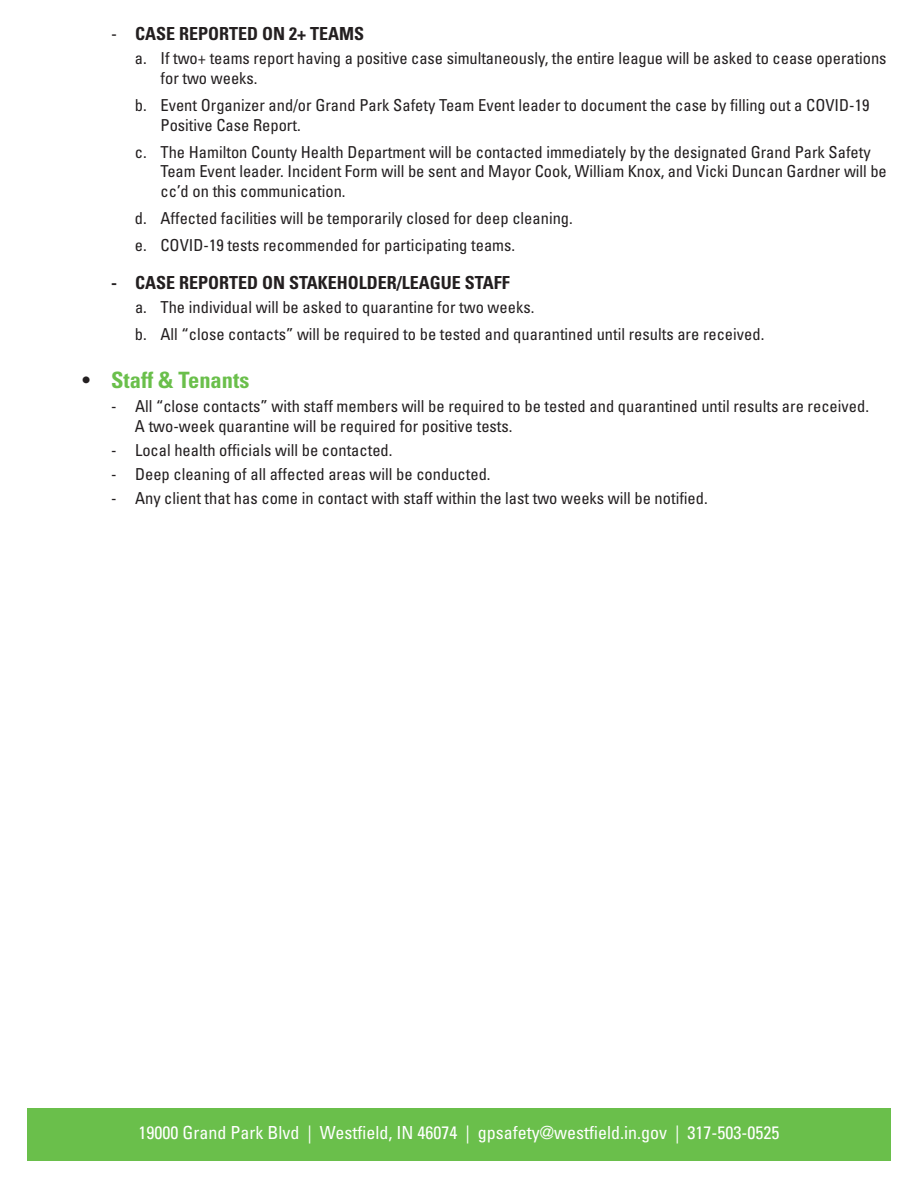
<style>
.page{position:relative;width:918px;height:1188px;background:#fff}
.page>*{position:absolute;margin:0;border:0;box-sizing:border-box;transform-origin:0 0}
.t1{font:700 condensed 22.5px "Univers LT Std";color:#6abf4b}
.t2{font:condensed 18px "Univers LT Std";color:#fff}
.t3{font:700 condensed 18px "Univers LT Std";color:#231f20}
.t4{font:condensed 16.5px/19.8px "Univers LT Std";color:#231f20}
.s1{font-weight:400}
.s2{font-weight:400;color:#231f20}
</style>
<div class="page">
<div style="left:27px;top:1108px;width:864px;height:53px;background:#6abf4b"></div>
<p class="t3" style="left:111px;top:23px;width:255px"><span class="s1">-</span> CASE REPORTED ON 2+ TEAMS</p>
<p class="t4" style="left:161px;top:48px;width:728px;text-indent:-26px">a. If two+ teams report having a positive case simultaneously, the entire league will be asked to cease operations for two weeks.</p>
<p class="t4" style="left:161px;top:95px;width:710px;text-indent:-26px">b. Event Organizer and/or Grand Park Safety Team Event leader to document the case by filling out a COVID-19<br>Positive Case Report.</p>
<p class="t4" style="left:161px;top:142px;width:728px;text-indent:-26px">c. The Hamilton County Health Department will be contacted immediately by the designated Grand Park Safety<br>Team Event leader. Incident Form will be sent and Mayor Cook, William Knox, and Vicki Duncan Gardner will be cc’d on this communication.</p>
<p class="t4" style="left:135px;top:208px;width:439px">d. Affected facilities will be temporarily closed for deep cleaning.</p>
<p class="t4" style="left:135px;top:235px;width:382px">e. COVID-19 tests recommended for participating teams.</p>
<p class="t3" style="left:111px;top:271px;width:400px">- CASE REPORTED ON STAKEHOLDER/LEAGUE STAFF</p>
<p class="t4" style="left:135px;top:297px;width:401px">a. The individual will be asked to quarantine for two weeks.</p>
<p class="t4" style="left:135px;top:324px;width:631px">b. All “close contacts” will be required to be tested and quarantined until results are received.</p>
<p class="t1" style="left:82px;top:366px;width:168px"><span class="s2">•</span> Staff &amp; Tenants</p>
<p class="t4" style="left:111px;top:396px;width:760px">- All “close contacts” with staff members will be required to be tested and quarantined until results are received.</p>
<p class="t4" style="left:135px;top:416px;width:379px">A two-week quarantine will be required for positive tests.</p>
<p class="t4" style="left:111px;top:440px;width:283px">- Local health officials will be contacted.</p>
<p class="t4" style="left:111px;top:464px;width:381px">- Deep cleaning of all affected areas will be conducted.</p>
<p class="t4" style="left:111px;top:488px;width:598px">- Any client that has come in contact with staff within the last two weeks will be notified.</p>
<p class="t2" style="left:139px;top:1121px;width:642px">19000 Grand Park Blvd | Westfield, IN 46074 | gpsafety@westfield.in.gov | 317-503-0525</p>
</div>
